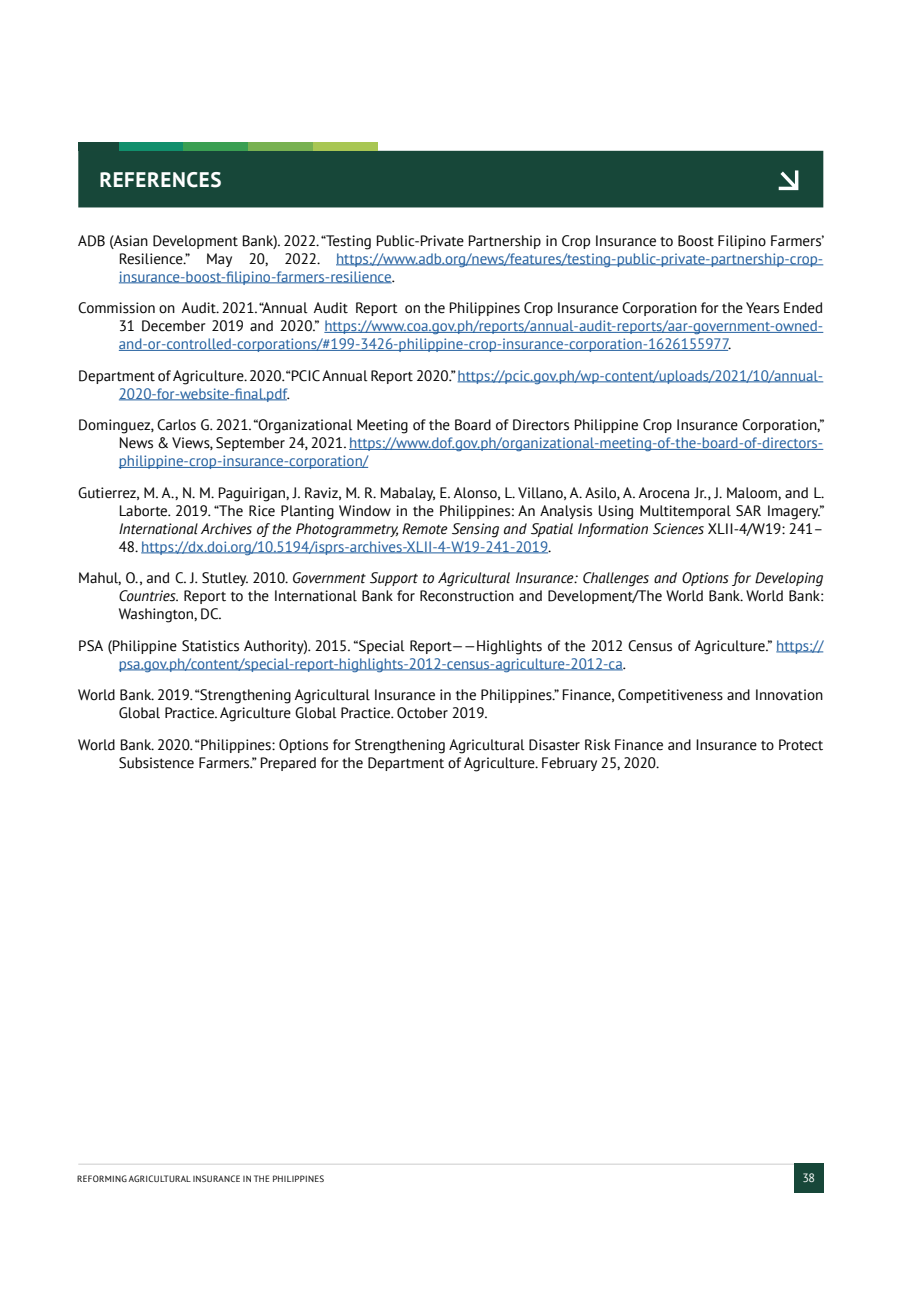
<style>
.page{position:relative;width:920px;height:1290px;background:#fff}
.page>*{position:absolute;margin:0;border:0;box-sizing:border-box;transform-origin:0 0}
.t1{font:700 21px "PT Sans";letter-spacing:.03em;color:#fff}
.t2{font:15px/18px "PT Sans";color:#000}
.t3{font:15px/18px "PT Sans";color:#215e9e;text-align:justify}
.t4{font:italic 15px/31.5px "PT Sans";color:#000}
.t5{font:12px "PT Sans";color:#fff}
.t6{font:9px "PT Sans";letter-spacing:.03em;color:#000}
.s1{color:#215e9e}
.s2{color:#000}
.s3{font-style:italic}
.s4{font-style:normal}
.s5{font-style:normal;color:#215e9e}
</style>
<div class="page">
<hr style="left:78px;top:1164px;width:745px;height:1px;background:#ccc">
<div style="left:794px;top:1164px;width:29px;height:29px;background:#174739"></div>
<hr style="left:336px;top:264px;width:487px;height:1px;background:#215e9e">
<hr style="left:119px;top:282px;width:273px;height:1px;background:#215e9e">
<hr style="left:324px;top:332px;width:499px;height:1px;background:#215e9e">
<hr style="left:119px;top:350px;width:609px;height:1px;background:#215e9e">
<hr style="left:458px;top:381px;width:365px;height:1px;background:#215e9e">
<hr style="left:119px;top:399px;width:168px;height:1px;background:#215e9e">
<hr style="left:349px;top:449px;width:474px;height:1px;background:#215e9e">
<hr style="left:119px;top:467px;width:249px;height:1px;background:#215e9e">
<hr style="left:141px;top:552px;width:407px;height:1px;background:#215e9e">
<hr style="left:776px;top:651px;width:47px;height:1px;background:#215e9e">
<hr style="left:119px;top:669px;width:504px;height:1px;background:#215e9e">
<svg style="left:78px;top:142px;width:745px;height:65px;background:#2d5b4b"></svg>
<h1 class="t1" style="left:99px;top:166px;width:124px">REFERENCES</h1>
<p class="t2" style="left:119px;top:231px;width:707px;text-align:justify;text-indent:-40px">ADB (Asian Development Bank). 2022. “Testing Public-Private Partnership in Crop Insurance to Boost Filipino Farmers’ Resilience.” May 20, 2022. <span class="s1">https://www.adb.org/news/features/testing-public-private-partnership-crop&shy;insurance-boost-filipino-farmers-resilience</span>.</p>
<p class="t3" style="left:119px;top:299px;width:706px;text-indent:-40px"><span class="s2">Commission on Audit. 2021. “Annual Audit Report on the Philippines Crop Insurance Corporation for the Years Ended 31 December 2019 and 2020.”</span> https://www.coa.gov.ph/reports/annual-audit-reports/aar-government-owned&shy;and-or-controlled-corporations/#199-3426-philippine-crop-insurance-corporation-1626155977<span class="s2">.</span></p>
<p class="t3" style="left:119px;top:366px;width:706px;text-indent:-41px"><span class="s2">Department of Agriculture. 2020.“PCIC Annual Report 2020.”</span> https://pcic.gov.ph/wp-content/uploads/2021/10/annual-<br>2020-for-website-final.pdf<span class="s2">.</span></p>
<p class="t2" style="left:119px;top:416px;width:707px;text-align:justify;text-indent:-40px">Dominguez, Carlos G. 2021. “Organizational Meeting of the Board of Directors Philippine Crop Insurance Corporation,” News &amp; Views, September 24, 2021. <span class="s1">https://www.dof.gov.ph/organizational-meeting-of-the-board-of-directors&shy;philippine-crop-insurance-corporation/</span></p>
<p class="t2" style="left:119px;top:483px;width:707px;text-align:justify;text-indent:-41px">Gutierrez, M. A., N. M. Paguirigan, J. Raviz, M. R. Mabalay, E. Alonso, L. Villano, A. Asilo, A. Arocena Jr., J. Maloom, and L.<br>Laborte. 2019. “The Rice Planting Window in the Philippines: An Analysis Using Multitemporal SAR Imagery.” <span class="s3">International Archives of the Photogrammetry, Remote Sensing and Spatial Information Sciences</span> XLII-4/W19: 241–</p>
<p class="t4" style="left:78px;top:530px;width:746px;text-indent:41px"><span class="s4">48.</span> <span class="s5">https://dx.doi.org/10.5194/isprs-archives-XLII-4-W19-241-2019</span><span class="s4">.<br>Mahul, O., and C. J. Stutley. 2010.</span> Government Support to Agricultural Insurance: Challenges and Options for Developing</p>
<p class="t2" style="left:119px;top:587px;width:706px"><span class="s3">Countries.</span> Report to the International Bank for Reconstruction and Development/The World Bank. World Bank:<br>Washington, DC.</p>
<p class="t2" style="left:119px;top:636px;width:706px;text-indent:-40px">PSA (Philippine Statistics Authority). 2015. “Special Report——Highlights of the 2012 Census of Agriculture.” <span class="s1">https:// psa.gov.ph/content/special-report-highlights-2012-census-agriculture-2012-ca</span>.</p>
<p class="t2" style="left:119px;top:686px;width:706px;text-indent:-41px">World Bank. 2019. “Strengthening Agricultural Insurance in the Philippines.” Finance, Competitiveness and Innovation<br>Global Practice. Agriculture Global Practice. October 2019.</p>
<p class="t2" style="left:119px;top:735px;width:706px;text-indent:-41px">World Bank. 2020. “Philippines: Options for Strengthening Agricultural Disaster Risk Finance and Insurance to Protect<br>Subsistence Farmers.” Prepared for the Department of Agriculture. February 25, 2020.</p>
<p class="t6" style="left:77px;top:1173px;width:249px">REFORMING AGRICULTURAL INSURANCE IN THE PHILIPPINES</p>
<p class="t5" style="left:802px;top:1170px;width:14px">38</p>
</div>
